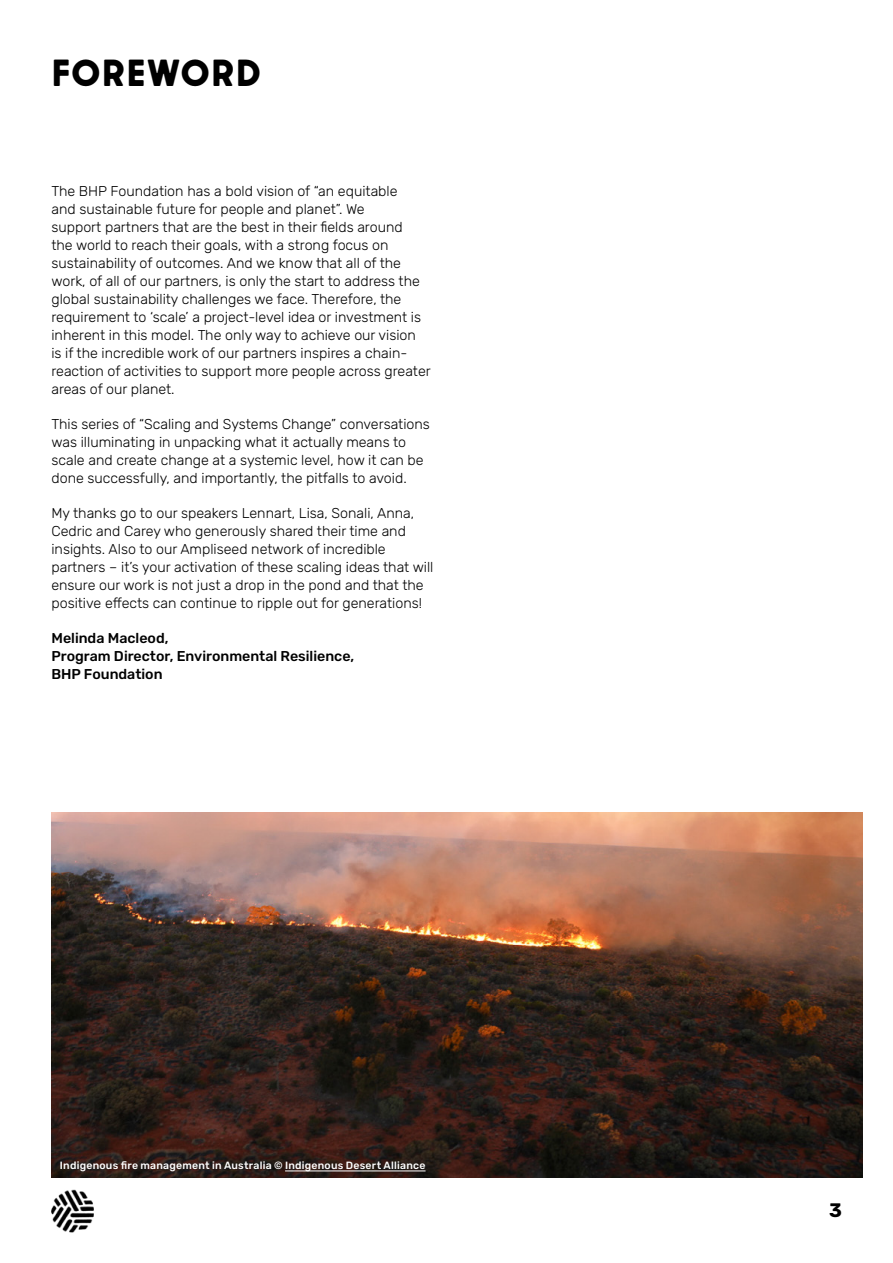
<style>
.page{position:relative;width:893px;height:1263px;background:#fff}
.page>*{position:absolute;margin:0;border:0;box-sizing:border-box;transform-origin:0 0}
.t1{font:36px "A Type Stencil 2.0";letter-spacing:.02em;color:#000}
.t2{font:700 19.5px "Rubik";color:#000}
.t3{font:300 14.25px/18px "Rubik";color:#000}
.t4{font:500 14.25px/18px "Rubik";color:#000}
.t5{font:500 10.5px "Rubik";letter-spacing:.02em;color:#fff}
</style>
<div class="page">
<img style="left:51px;top:1189px;width:43px;height:44px">
<img style="left:51px;top:812px;width:812px;height:366px">
<hr style="left:285px;top:1171px;width:141px;height:1px;background:#fff">
<h1 class="t1" style="left:51px;top:51px;width:212px">FOREWORD</h1>
<p class="t3" style="left:51px;top:183px;width:381px">The BHP Foundation has a bold vision of “an equitable<br>and sustainable future for people and planet”. We<br>support partners that are the best in their fields around<br>the world to reach their goals, with a strong focus on sustainability of outcomes. And we know that all of the work, of all of our partners, is only the start to address the global sustainability challenges we face. Therefore, the requirement to ‘scale’ a project-level idea or investment is inherent in this model. The only way to achieve our vision<br>is if the incredible work of our partners inspires a chain&shy;reaction of activities to support more people across greater areas of our planet.</p>
<p class="t3" style="left:51px;top:416px;width:380px">This series of “Scaling and Systems Change” conversations was illuminating in unpacking what it actually means to scale and create change at a systemic level, how it can be done successfully, and importantly, the pitfalls to avoid.</p>
<p class="t3" style="left:51px;top:505px;width:384px">My thanks go to our speakers Lennart, Lisa, Sonali, Anna, Cedric and Carey who generously shared their time and insights. Also to our Ampliseed network of incredible partners – it’s your activation of these scaling ideas that will ensure our work is not just a drop in the pond and that the positive effects can continue to ripple out for generations!</p>
<p class="t4" style="left:51px;top:630px;width:304px">Melinda Macleod,<br>Program Director, Environmental Resilience,<br>BHP Foundation</p>
<p class="t5" style="left:60px;top:1160px;width:367px">Indigenous fire management in Australia © Indigenous Desert Alliance</p>
<h2 class="t2" style="left:829px;top:1199px;width:14px">3</h2>
</div>
